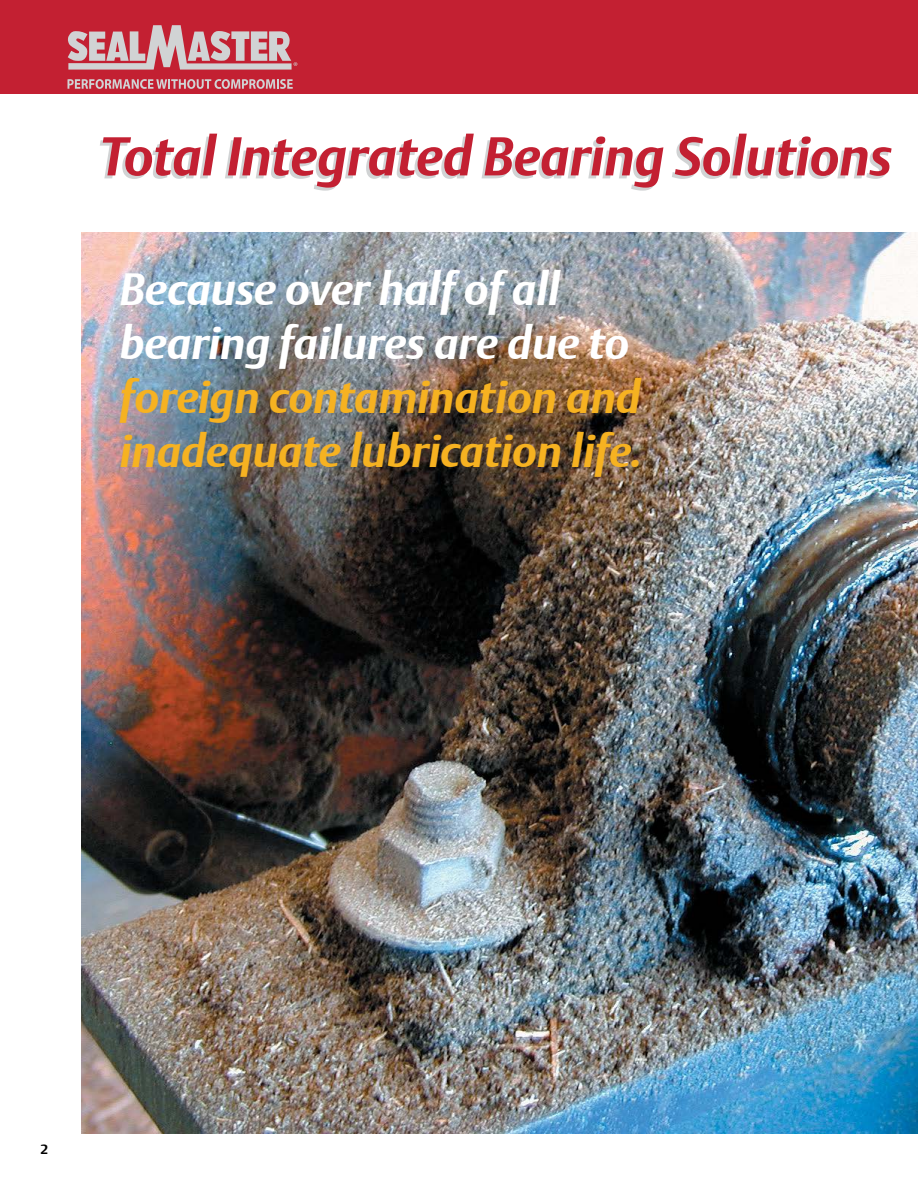
<style>
.page{position:relative;width:918px;height:1188px;background:#fff}
.page>*{position:absolute;margin:0;border:0;box-sizing:border-box;transform-origin:0 0}
.t1{font:italic 700 54px "DTL Argo T";color:#c32032}
.t2{font:italic 700 45px/54px "DTL Argo T";color:#f6b221}
.t3{font:italic 700 45px/54px "DTL Argo T";color:#fff}
.t4{font:700 13.5px "DTL Argo T";color:#000}
</style>
<div class="page">
<div style="left:0;top:0;width:918px;height:94px;background:#c32032"></div>
<svg style="left:68px;top:25px;width:229px;height:45px"></svg>
<svg style="left:68px;top:79px;width:225px;height:10px"></svg>
<img style="left:81px;top:233px;width:837px;height:901px">
<p class="t1" style="left:100px;top:124px;width:794px">Total Integrated Bearing Solutions</p>
<p class="t3" style="left:120px;top:262px;width:511px">Because over half of all bearing failures are due to</p>
<p class="t2" style="left:120px;top:370px;width:524px">foreign contamination and inadequate lubrication life.</p>
<p class="t4" style="left:40px;top:1141px;width:9px">2</p>
</div>
